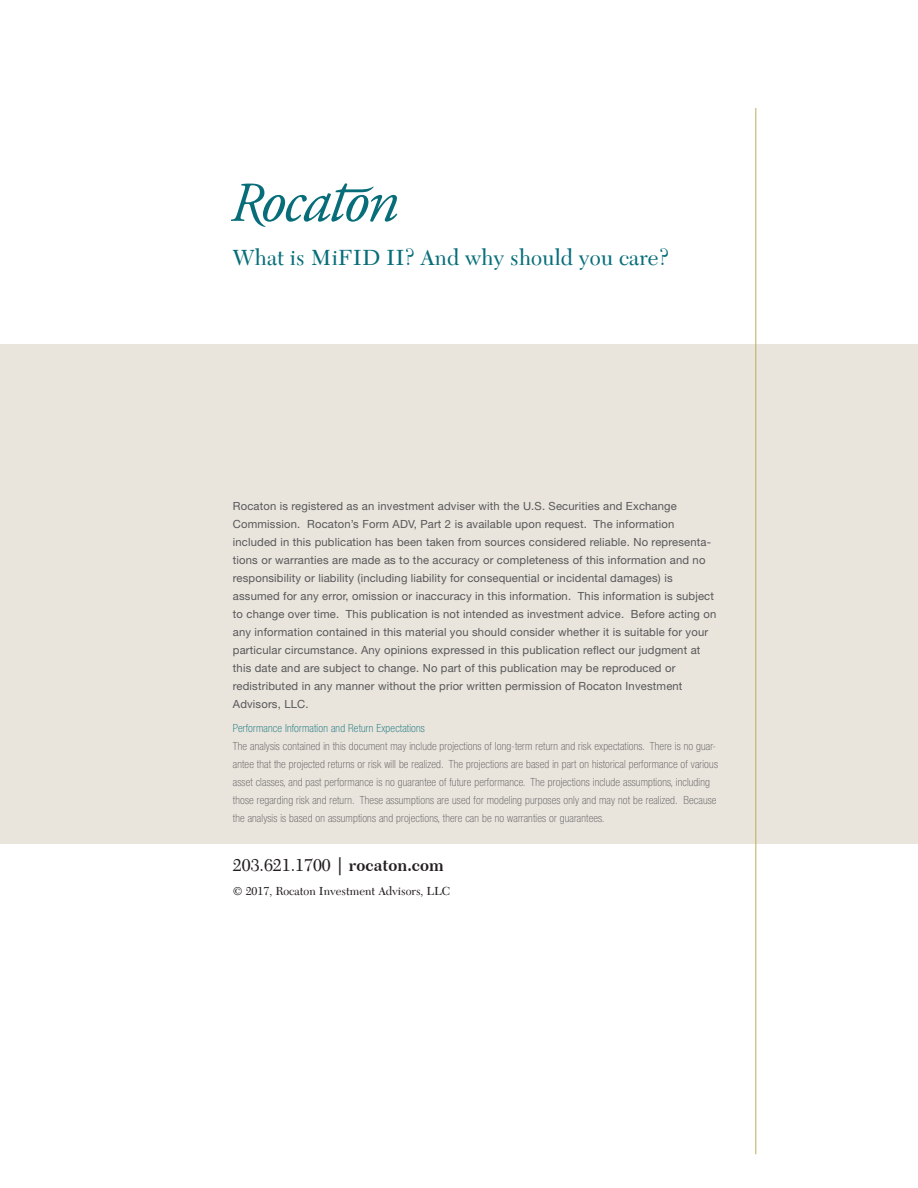
<style>
.page{position:relative;width:918px;height:1188px;background:#fff}
.page>*{position:absolute;margin:0;border:0;box-sizing:border-box;transform-origin:0 0}
.t1{font:22.5px "Transitional 511 BT";letter-spacing:.01em;color:#076e79}
.t2{font:18px "Transitional 511 BT";color:#231f20}
.t3{font:12px "Transitional 511 BT";color:#231f20}
.Disclaimer_text{font:11.25px/18px "Helvetica Neue LT Pro";letter-spacing:.015em;color:#57585a}
.Disclaimer_text-2{font:100 condensed 11.25px/18px "Helvetica Neue LT Pro";letter-spacing:.015em;color:#57585a}
.s1{color:#076e79}
.s2{font-weight:700}
</style>
<div class="page">
<div style="left:0;top:344px;width:918px;height:500px;background:#e9e4dc"></div>
<hr style="left:756px;top:108px;width:1px;height:1046px;background:#baae57">
<svg style="left:231px;top:183px;width:166px;height:44px"></svg>
<p class="t1" style="left:233px;top:244px;width:437px">What is MiFID II? And why should you care?</p>
<p class="Disclaimer_text" style="left:233px;top:497px;width:485px">Rocaton is registered as an investment adviser with the U.S. Securities and Exchange Commission. Rocaton’s Form ADV, Part 2 is available upon request. The information included in this publication has been taken from sources considered reliable. No representa&shy;tions or warranties are made as to the accuracy or completeness of this information and no responsibility or liability (including liability for consequential or incidental damages) is assumed for any error, omission or inaccuracy in this information. This information is subject to change over time. This publication is not intended as investment advice. Before acting on any information contained in this material you should consider whether it is suitable for your particular circumstance. Any opinions expressed in this publication reflect our judgment at this date and are subject to change. No part of this publication may be reproduced or redistributed in any manner without the prior written permission of Rocaton Investment Advisors, LLC.</p>
<p class="Disclaimer_text-2" style="left:233px;top:719px;width:487px"><span class="s1">Performance Information and Return Expectations<br></span>The analysis contained in this document may include projections of long-term return and risk expectations. There is no guar&shy;antee that the projected returns or risk will be realized. The projections are based in part on historical performance of various asset classes, and past performance is no guarantee of future performance. The projections include assumptions, including those regarding risk and return. These assumptions are used for modeling purposes only and may not be realized. Because the analysis is based on assumptions and projections, there can be no warranties or guarantees.</p>
<p class="t2" style="left:233px;top:854px;width:212px">203.621.1700 | <span class="s2">rocaton.com</span></p>
<p class="t3" style="left:233px;top:884px;width:219px">© 2017, Rocaton Investment Advisors, LLC</p>
</div>
